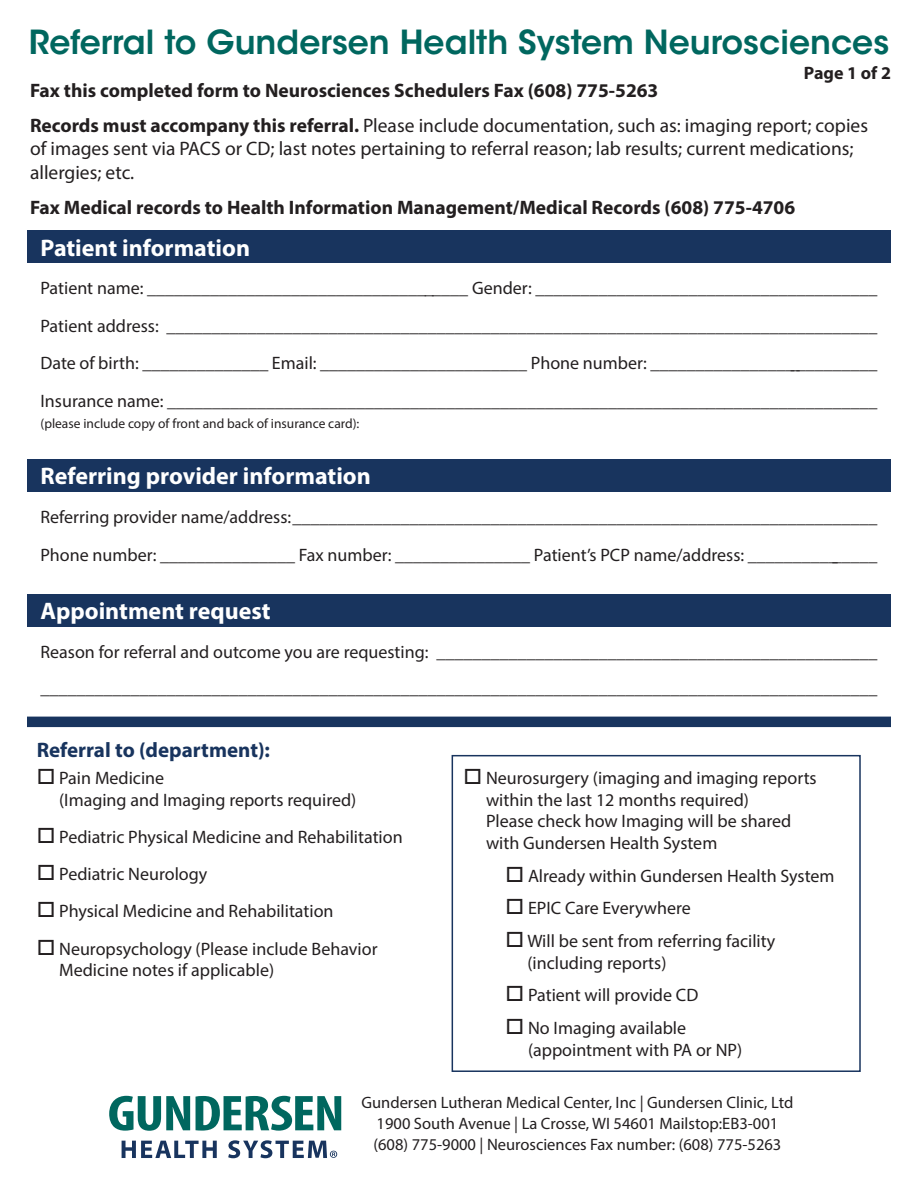
<style>
.page{position:relative;width:918px;height:1188px;background:#fff}
.page>*{position:absolute;margin:0;border:0;box-sizing:border-box;transform-origin:0 0}
.t1{font:600 33px "ITC Avant Garde Std";color:#00675f}
.t2{font:700 24px "Myriad Pro";color:#fff}
.t3{font:700 21px "Myriad Pro";color:#18345e}
.t4{font:19.5px/23.4px "Myriad Pro";color:#231f20}
.t5{font:700 19.5px "Myriad Pro";color:#231f20}
.t6{font:18px/21.6px "Myriad Pro";color:#231f20}
.t7{font:700 18px "Myriad Pro";color:#231f20}
.t8{font:16.5px/21px "Myriad Pro";color:#231f20}
.t9{font:13.5px "Myriad Pro";color:#231f20}
.s1{font-weight:700}
</style>
<div class="page">
<svg style="left:122px;top:1141px;width:95px;height:17px"></svg>
<svg style="left:109px;top:1096px;width:81px;height:35px"></svg>
<svg style="left:196px;top:1096px;width:145px;height:35px"></svg>
<svg style="left:228px;top:1140px;width:109px;height:18px"></svg>
<div style="left:27px;top:230px;width:864px;height:33px;background:#18345e"></div>
<div style="left:27px;top:459px;width:864px;height:33px;background:#18345e"></div>
<div style="left:27px;top:594px;width:864px;height:33px;background:#18345e"></div>
<div style="left:452px;top:755px;width:409px;height:317px;border:2px solid #18345e"></div>
<div style="left:27px;top:717px;width:864px;height:10px;background:#18345e"></div>
<p class="t1" style="left:29px;top:21px;width:862px">Referral to Gundersen Health System Neurosciences</p>
<p class="t7" style="left:804px;top:61px;width:89px">Page 1 of 2</p>
<p class="t5" style="left:30px;top:77px;width:630px">Fax this completed form to Neurosciences Schedulers Fax (608) 775-5263</p>
<p class="t4" style="left:30px;top:114px;width:840px"><span class="s1">Records must accompany this referral.</span> Please include documentation, such as: imaging report; copies of images sent via PACS or CD; last notes pertaining to referral reason; lab results; current medications; allergies; etc.</p>
<p class="t5" style="left:30px;top:195px;width:767px">Fax Medical records to Health Information Management/Medical Records (608) 775-4706</p>
<p class="t2" style="left:40px;top:232px;width:211px">Patient information</p>
<p class="t6" style="left:40px;top:277px;width:839px">Patient name: ____________________________________ Gender: ______________________________________</p>
<p class="t6" style="left:40px;top:315px;width:838px">Patient address: _______________________________________________________________________________</p>
<p class="t6" style="left:40px;top:352px;width:839px">Date of birth: ______________ Email: _______________________ Phone number: __________________________</p>
<p class="t6" style="left:40px;top:390px;width:839px">Insurance name: _______________________________________________________________________________</p>
<p class="t9" style="left:40px;top:415px;width:320px">(please include copy of front and back of insurance card):</p>
<p class="t2" style="left:40px;top:460px;width:332px">Referring provider information</p>
<p class="t6" style="left:40px;top:506px;width:838px">Referring provider name/address:_________________________________________________________________</p>
<p class="t6" style="left:40px;top:543px;width:839px">Phone number: _______________ Fax number: _______________ Patient’s PCP name/address: _______________</p>
<p class="t2" style="left:40px;top:596px;width:232px">Appointment request</p>
<p class="t6" style="left:40px;top:641px;width:838px">Reason for referral and outcome you are requesting: _________________________________________________</p>
<p class="t6" style="left:40px;top:677px;width:838px">_____________________________________________________________________________________________</p>
<p class="t3" style="left:37px;top:736px;width:235px">Referral to (department):</p>
<p class="t6" style="left:59px;top:767px;width:299px;text-indent:-23px">□ Pain Medicine<br>(Imaging and Imaging reports required)</p>
<p class="t6" style="left:37px;top:826px;width:368px">□ Pediatric Physical Medicine and Rehabilitation</p>
<p class="t6" style="left:37px;top:863px;width:172px">□ Pediatric Neurology</p>
<p class="t6" style="left:37px;top:900px;width:298px">□ Physical Medicine and Rehabilitation</p>
<p class="t6" style="left:59px;top:938px;width:320px;text-indent:-23px">□ Neuropsychology (Please include Behavior<br>Medicine notes if applicable)</p>
<p class="t6" style="left:486px;top:767px;width:332px;text-indent:-23px">□ Neurosurgery (imaging and imaging reports within the last 12 months required)<br>Please check how Imaging will be shared with Gundersen Health System</p>
<p class="t6" style="left:506px;top:865px;width:331px">□ Already within Gundersen Health System</p>
<p class="t6" style="left:506px;top:897px;width:187px">□ EPIC Care Everywhere</p>
<p class="t6" style="left:527px;top:930px;width:250px;text-indent:-22px">□ Will be sent from referring facility (including reports)</p>
<p class="t6" style="left:506px;top:984px;width:194px">□ Patient will provide CD</p>
<p class="t6" style="left:528px;top:1017px;width:216px;text-indent:-23px">□ No Imaging available (appointment with PA or NP)</p>
<p class="t8" style="left:361px;top:1092px;width:433px">Gundersen Lutheran Medical Center, Inc | Gundersen Clinic, Ltd</p>
<p class="t8" style="left:374px;top:1113px;width:409px">1900 South Avenue | La Crosse, WI 54601 Mailstop:EB3-001 (608) 775-9000 | Neurosciences Fax number: (608) 775-5263</p>
</div>
